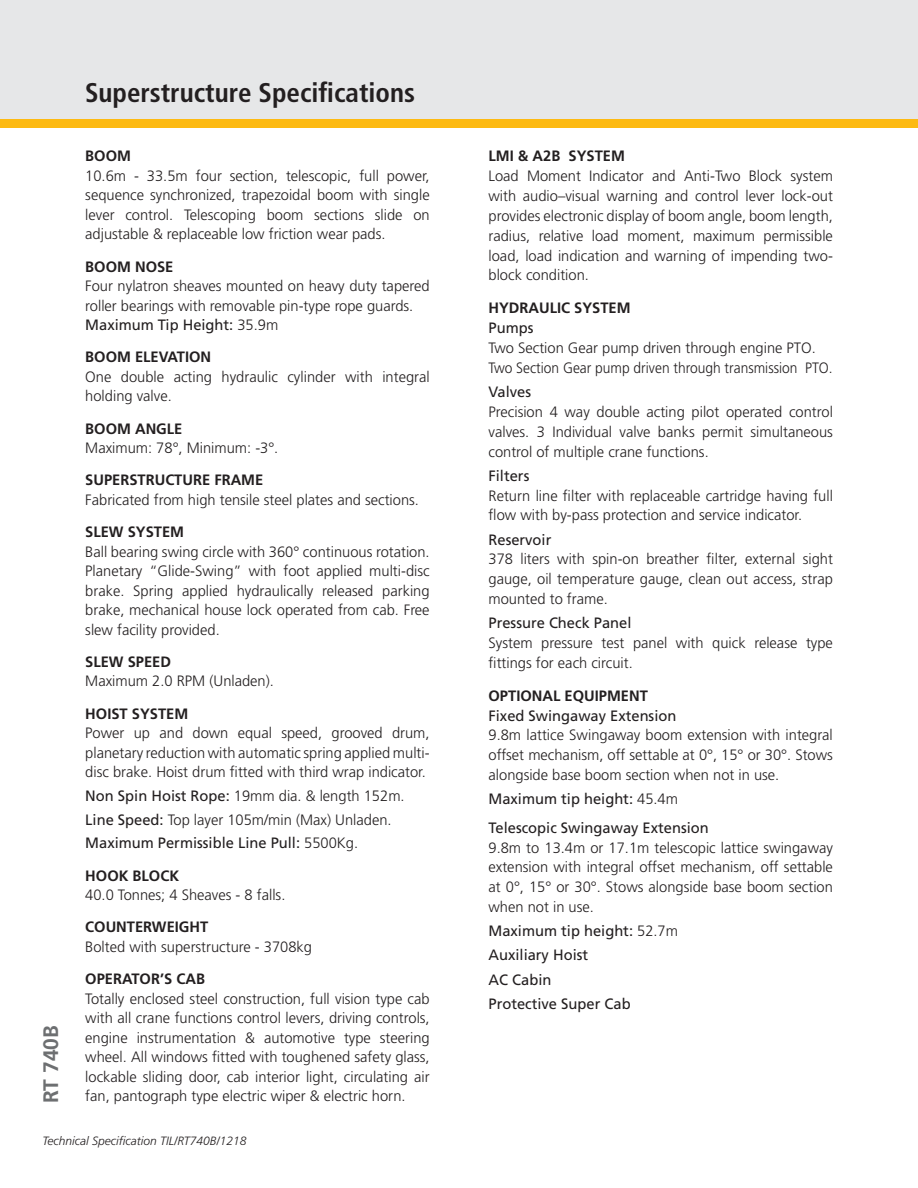
<style>
.page{position:relative;width:918px;height:1188px;background:#fff}
.page>*{position:absolute;margin:0;border:0;box-sizing:border-box;transform-origin:0 0}
.t1{font:700 condensed 27px "Frutiger";color:#231f20}
.t2{font:700 21px "Frutiger";color:#6d6f71}
.t3{font:300 15px/19.5px "Frutiger";color:#231f20;text-align:justify}
.t4{font:15px/24.2px "Frutiger";color:#231f20}
.t5{font:700 15px "Frutiger";color:#231f20}
.t6{font:italic 300 12px "Frutiger";color:#231f20}
.s1{font-weight:400}
.s2{font-weight:300}
</style>
<div class="page">
<div style="left:0;top:0;width:918px;height:128px;background:#e6e7e8"></div>
<div style="left:0;top:119px;width:918px;height:9px;background:#fdba12"></div>
<h1 class="t1" style="left:85px;top:77px;width:332px">Superstructure Specifications</h1>
<p class="t5" style="left:85px;top:147px;width:47px">BOOM</p>
<p class="t3" style="left:85px;top:166px;width:346px">10.6m - 33.5m four section, telescopic, full power, sequence synchronized, trapezoidal boom with single lever control. Telescoping boom sections slide on adjustable &amp; replaceable low friction wear pads.</p>
<p class="t5" style="left:85px;top:258px;width:90px">BOOM NOSE</p>
<p class="t3" style="left:85px;top:276px;width:346px;text-align:left">Four nylatron sheaves mounted on heavy duty tapered roller bearings with removable pin-type rope guards.<br><span class="s1">Maximum Tip Height:</span> 35.9m</p>
<p class="t5" style="left:85px;top:348px;width:127px">BOOM ELEVATION</p>
<p class="t3" style="left:85px;top:367px;width:346px">One double acting hydraulic cylinder with integral holding valve.</p>
<p class="t5" style="left:85px;top:420px;width:99px">BOOM ANGLE</p>
<p class="t3" style="left:85px;top:438px;width:195px">Maximum: 78°, Minimum: -3°.</p>
<p class="t5" style="left:85px;top:471px;width:180px">SUPERSTRUCTURE FRAME</p>
<p class="t3" style="left:85px;top:490px;width:335px">Fabricated from high tensile steel plates and sections.</p>
<p class="t5" style="left:85px;top:523px;width:100px">SLEW SYSTEM</p>
<p class="t3" style="left:85px;top:542px;width:346px">Ball bearing swing circle with 360° continuous rotation.<br>Planetary “Glide-Swing” with foot applied multi-disc brake. Spring applied hydraulically released parking brake, mechanical house lock operated from cab. Free slew facility provided.</p>
<p class="t5" style="left:85px;top:653px;width:87px">SLEW SPEED</p>
<p class="t3" style="left:85px;top:672px;width:190px">Maximum 2.0 RPM (Unladen).</p>
<p class="t5" style="left:85px;top:705px;width:104px">HOIST SYSTEM</p>
<p class="t3" style="left:85px;top:723px;width:346px">Power up and down equal speed, grooved drum, planetary reduction with automatic spring applied multi&shy;disc brake. Hoist drum fitted with third wrap indicator.</p>
<p class="t3" style="left:85px;top:784px;width:321px;line-height:23.7px;text-align:left"><span class="s1">Non Spin Hoist Rope:</span> 19mm dia. &amp; length 152m.<br><span class="s1">Line Speed:</span> Top layer 105m/min (Max) Unladen.<br><span class="s1">Maximum Permissible Line Pull:</span> 5500Kg.</p>
<p class="t5" style="left:85px;top:867px;width:95px">HOOK BLOCK</p>
<p class="t3" style="left:85px;top:885px;width:202px">40.0 Tonnes; 4 Sheaves - 8 falls.</p>
<p class="t5" style="left:85px;top:918px;width:125px">COUNTERWEIGHT</p>
<p class="t3" style="left:85px;top:937px;width:228px">Bolted with superstructure - 3708kg</p>
<p class="t5" style="left:85px;top:970px;width:121px">OPERATOR’S CAB</p>
<p class="t3" style="left:85px;top:989px;width:346px">Totally enclosed steel construction, full vision type cab with all crane functions control levers, driving controls, engine instrumentation &amp; automotive type steering wheel. All windows fitted with toughened safety glass, lockable sliding door, cab interior light, circulating air fan, pantograph type electric wiper &amp; electric horn.</p>
<h2 class="t2" style="left:39px;top:1103px;width:79px;rotate:-90deg">RT 740B</h2>
<p class="t6" style="left:43px;top:1134px;width:206px">Technical Specification TIL/RT740B/1218</p>
<p class="t5" style="left:489px;top:147px;width:138px">LMI &amp; A2B SYSTEM</p>
<p class="t3" style="left:489px;top:166px;width:346px">Load Moment Indicator and Anti-Two Block system with audio–visual warning and control lever lock-out provides electronic display of boom angle, boom length, radius, relative load moment, maximum permissible load, load indication and warning of impending two&shy;block condition.</p>
<p class="t5" style="left:489px;top:299px;width:144px">HYDRAULIC SYSTEM</p>
<p class="t4" style="left:489px;top:316px;width:46px">Pumps</p>
<p class="t3" style="left:489px;top:338px;width:346px;line-height:20px">Two Section Gear pump driven through engine PTO.<br>Two Section Gear pump driven through transmission PTO.</p>
<p class="t4" style="left:489px;top:380px;width:44px">Valves</p>
<p class="t3" style="left:489px;top:402px;width:346px">Precision 4 way double acting pilot operated control valves. 3 Individual valve banks permit simultaneous control of multiple crane functions.</p>
<p class="t4" style="left:489px;top:463px;width:42px">Filters</p>
<p class="t3" style="left:489px;top:486px;width:346px">Return line filter with replaceable cartridge having full flow with by-pass protection and service indicator.</p>
<p class="t4" style="left:489px;top:527px;width:64px">Reservoir</p>
<p class="t3" style="left:489px;top:550px;width:346px">378 liters with spin-on breather filter, external sight gauge, oil temperature gauge, clean out access, strap mounted to frame.</p>
<p class="t4" style="left:489px;top:611px;width:144px">Pressure Check Panel</p>
<p class="t3" style="left:489px;top:633px;width:346px">System pressure test panel with quick release type fittings for each circuit.</p>
<p class="t5" style="left:489px;top:687px;width:161px">OPTIONAL EQUIPMENT</p>
<p class="t4" style="left:489px;top:703px;width:189px">Fixed Swingaway Extension</p>
<p class="t3" style="left:489px;top:725px;width:346px;line-height:20px">9.8m lattice Swingaway boom extension with integral offset mechanism, off settable at 0°, 15° or 30°. Stows alongside base boom section when not in use.</p>
<p class="t4" style="left:489px;top:785px;width:222px;line-height:28.3px">Maximum tip height: <span class="s2">45.4m<br></span>Telescopic Swingaway Extension</p>
<p class="t3" style="left:489px;top:838px;width:346px">9.8m to 13.4m or 17.1m telescopic lattice swingaway extension with integral offset mechanism, off settable at 0°, 15° or 30°. Stows alongside base boom section when not in use.</p>
<p class="t4" style="left:489px;top:919px;width:191px">Maximum tip height: <span class="s2">52.7m<br></span>Auxiliary Hoist<br>AC Cabin<br>Protective Super Cab</p>
</div>
